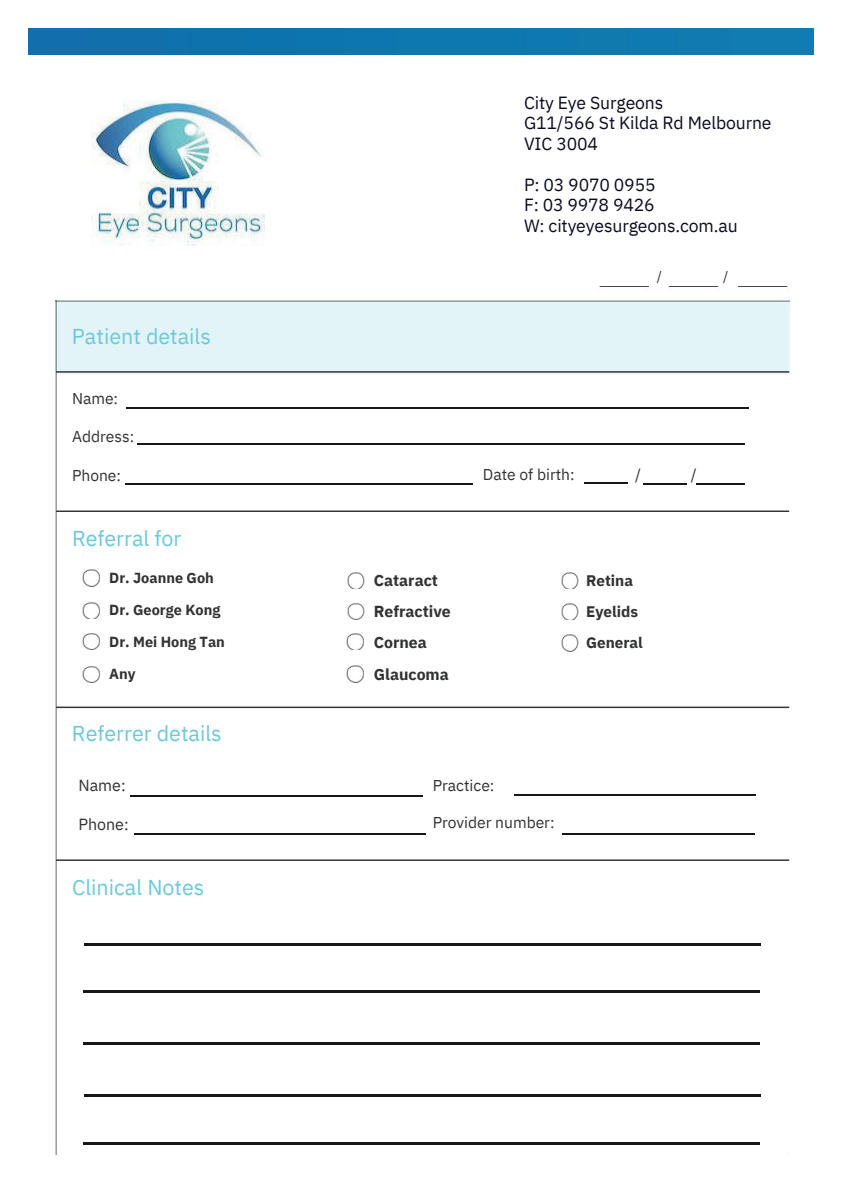
<style>
.page{position:relative;width:842px;height:1191px;background:#fff}
.page>*{position:absolute;margin:0;border:0;box-sizing:border-box;transform-origin:0 0}
.t1{font:21.6px "IBM Plex Sans";color:#6bc9db}
.t2{font:17.6px/20.6px "IBM Plex Sans";letter-spacing:-.005em;color:#0b0c21}
.t3{font:16px "IBM Plex Sans";color:#313232}
.t4{font:700 15.8px/30.6px "IBM Plex Sans";color:#313232}
.t5{font:15.6px "IBM Plex Sans";color:#313232}
.t6{font:700 15.2px/31.2px "IBM Plex Sans";color:#313232}
.t7{font:700 14.6px/31px "IBM Plex Sans";color:#313232}
.t8{font:13.6px "IBM Plex Sans";color:#313232}
</style>
<div class="page">
<img style="left:28px;top:29px;width:786px;height:26px">
<img style="left:55px;top:286px;width:734px;height:869px">
<hr style="left:56px;top:371px;width:733px;height:1px;background:#313232">
<hr style="left:56px;top:510px;width:733px;height:2px;background:#313232">
<img style="left:347px;top:602px;width:17px;height:17px">
<svg style="left:579px;top:602px;width:1px;height:17px"></svg>
<img style="left:561px;top:572px;width:17px;height:17px">
<svg style="left:347px;top:629px;width:17px;height:1px"></svg>
<img style="left:347px;top:633px;width:17px;height:17px">
<svg style="left:347px;top:657px;width:17px;height:1px"></svg>
<img style="left:347px;top:665px;width:17px;height:17px">
<svg style="left:347px;top:684px;width:17px;height:1px"></svg>
<svg style="left:347px;top:701px;width:17px;height:1px"></svg>
<svg style="left:347px;top:711px;width:17px;height:1px"></svg>
<svg style="left:347px;top:729px;width:17px;height:1px"></svg>
<svg style="left:347px;top:739px;width:17px;height:1px"></svg>
<svg style="left:347px;top:756px;width:17px;height:1px"></svg>
<img style="left:561px;top:602px;width:17px;height:17px">
<img style="left:561px;top:634px;width:17px;height:17px">
<hr style="left:126px;top:483px;width:347px;height:2px;background:#181717">
<hr style="left:134px;top:832px;width:292px;height:2px;background:#181717">
<hr style="left:584px;top:482px;width:44px;height:2px;background:#181717">
<hr style="left:56px;top:706px;width:733px;height:2px;background:#313232">
<hr style="left:56px;top:859px;width:733px;height:2px;background:#313232">
<hr style="left:126px;top:407px;width:623px;height:2px;background:#181717">
<hr style="left:138px;top:443px;width:607px;height:2px;background:#181717">
<hr style="left:643px;top:483px;width:44px;height:2px;background:#181717">
<hr style="left:696px;top:483px;width:49px;height:2px;background:#181717">
<hr style="left:562px;top:833px;width:193px;height:1px;background:#181717">
<hr style="left:130px;top:793px;width:625px;height:1px;background:#fff">
<hr style="left:131px;top:795px;width:292px;height:1px;background:#181717">
<hr style="left:514px;top:794px;width:241px;height:2px;background:#181717">
<img style="left:91px;top:100px;width:174px;height:146px">
<img style="left:83px;top:569px;width:17px;height:17px">
<img style="left:83px;top:602px;width:17px;height:17px">
<img style="left:83px;top:632px;width:17px;height:17px">
<img style="left:83px;top:665px;width:17px;height:17px">
<img style="left:347px;top:572px;width:17px;height:17px">
<hr style="left:83px;top:990px;width:676px;height:3px;background:#181717">
<hr style="left:83px;top:1042px;width:677px;height:3px;background:#181717">
<hr style="left:84px;top:1094px;width:677px;height:2px;background:#181717">
<hr style="left:83px;top:1142px;width:677px;height:2px;background:#181717">
<hr style="left:84px;top:943px;width:677px;height:3px;background:#181717">
<p class="t1" style="left:72px;top:320px;width:140px">Patient details</p>
<p class="t5" style="left:72px;top:387px;width:48px">Name:</p>
<p class="t5" style="left:72px;top:425px;width:64px">Address:</p>
<p class="t5" style="left:72px;top:463px;width:51px">Phone:</p>
<p class="t1" style="left:72px;top:521px;width:111px">Referral for</p>
<p class="t7" style="left:109px;top:561px;width:106px">Dr. Joanne Goh</p>
<p class="t4" style="left:374px;top:564px;width:79px">Cataract<br>Refractive<br>Cornea</p>
<p class="t4" style="left:374px;top:657px;width:77px">Glaucoma</p>
<p class="t7" style="left:109px;top:593px;width:117px">Dr. George Kong<br>Dr. Mei Hong Tan</p>
<p class="t7" style="left:109px;top:657px;width:28px">Any</p>
<p class="t1" style="left:72px;top:716px;width:151px">Referrer details</p>
<p class="t2" style="left:524px;top:91px;width:249px">City Eye Surgeons<br>G11/566 St Kilda Rd Melbourne<br>VIC 3004</p>
<p class="t2" style="left:524px;top:173px;width:215px">P: 03 9070 0955<br>F: 03 9978 9426<br>W: cityeyesurgeons.com.au</p>
<p class="t8" style="left:657px;top:266px;width:7px">/</p>
<p class="t8" style="left:723px;top:266px;width:7px">/</p>
<p class="t5" style="left:483px;top:462px;width:93px">Date of birth:</p>
<p class="t5" style="left:635px;top:462px;width:7px">/</p>
<p class="t5" style="left:691px;top:462px;width:7px">/</p>
<p class="t6" style="left:586px;top:563px;width:58px">Retina<br>Eyelids<br>General</p>
<p class="t3" style="left:78px;top:773px;width:49px">Name:</p>
<p class="t3" style="left:78px;top:812px;width:52px">Phone:</p>
<p class="t1" style="left:72px;top:870px;width:134px">Clinical Notes</p>
<p class="t5" style="left:433px;top:773px;width:63px">Practice:</p>
<p class="t5" style="left:433px;top:810px;width:123px">Provider number:</p>
</div>
